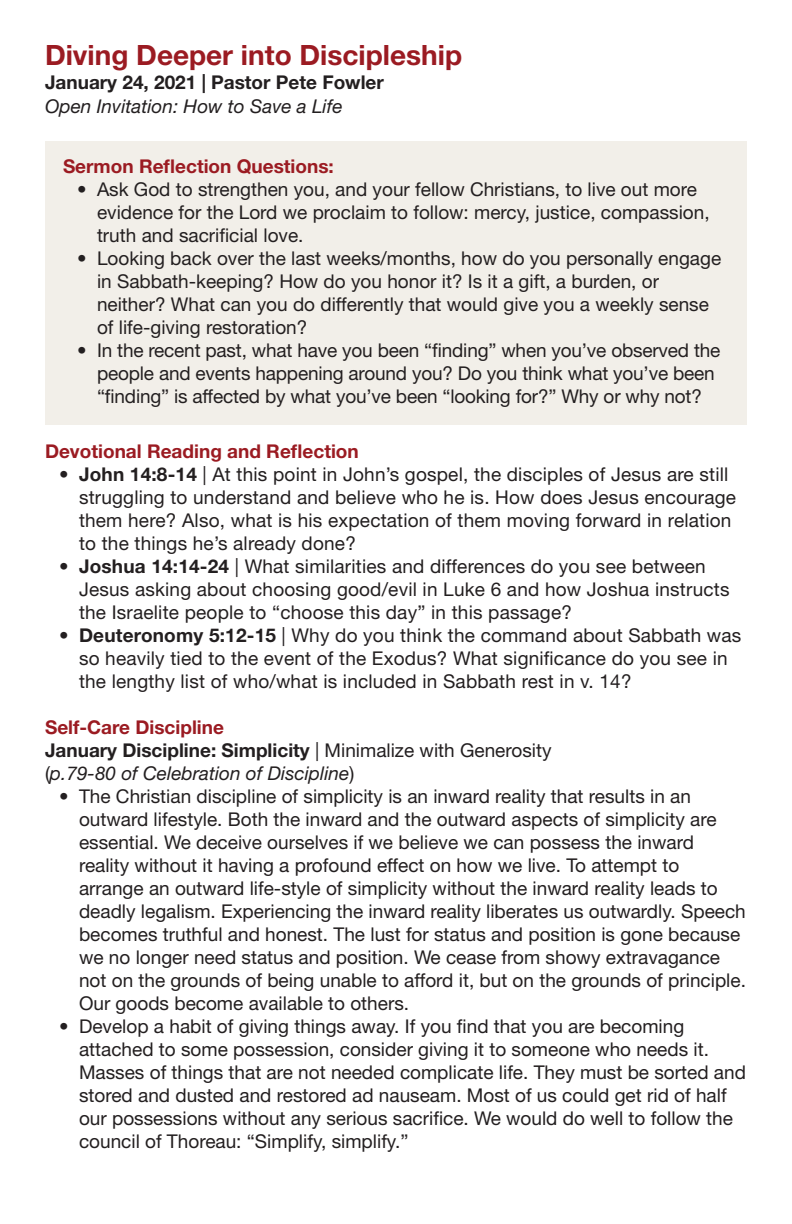
<style>
.page{position:relative;width:792px;height:1224px;background:#fff}
.page>*{position:absolute;margin:0;border:0;box-sizing:border-box;transform-origin:0 0}
.t1{font:700 28px "Helvetica Neue LT Std";color:#9b1b22}
.t2{font:19px/23px "Helvetica Neue LT Std";color:#231f20}
.t3{font:italic 19px/23px "Helvetica Neue LT Std";color:#231f20}
.t4{font:700 19px "Helvetica Neue LT Std";color:#9b1b22}
.t5{font:700 19px "Helvetica Neue LT Std";color:#231f20}
.s1{font-weight:700}
.s2{font-weight:700;font-style:normal;color:#9b1b22}
.s3{font-weight:700;font-style:normal}
.s4{font-style:normal}
</style>
<div class="page">
<div style="left:45px;top:141px;width:702px;height:283px;background:#f2efe9"></div>
<h1 class="t1" style="left:45px;top:38px;width:419px">Diving Deeper into Discipleship</h1>
<p class="t5" style="left:45px;top:70px;width:340px">January 24, 2021 | Pastor Pete Fowler</p>
<p class="t3" style="left:45px;top:94px;width:299px">Open Invitation: How to Save a Life</p>
<p class="t4" style="left:63px;top:154px;width:272px">Sermon Reflection Questions:</p>
<p class="t2" style="left:97px;top:177px;width:614px;text-indent:-20px">• Ask God to strengthen you, and your fellow Christians, to live out more evidence for the Lord we proclaim to follow: mercy, justice, compassion, truth and sacrificial love.</p>
<p class="t2" style="left:97px;top:246px;width:626px;text-indent:-20px">• Looking back over the last weeks/months, how do you personally engage in Sabbath-keeping? How do you honor it? Is it a gift, a burden, or neither? What can you do differently that would give you a weekly sense of life-giving restoration?</p>
<p class="t2" style="left:97px;top:338px;width:625px;text-indent:-20px">• In the recent past, what have you been “finding” when you’ve observed the people and events happening around you? Do you think what you’ve been “finding” is affected by what you’ve been “looking for?” Why or why not?</p>
<p class="t4" style="left:45px;top:439px;width:315px">Devotional Reading and Reflection</p>
<p class="t2" style="left:79px;top:462px;width:659px;text-indent:-20px"><span class="s1">• John 14:8-14</span> | At this point in John’s gospel, the disciples of Jesus are still struggling to understand and believe who he is. How does Jesus encourage them here? Also, what is his expectation of them moving forward in relation to the things he’s already done?</p>
<p class="t2" style="left:79px;top:555px;width:652px;text-indent:-20px"><span class="s1">• Joshua 14:14-24</span> | What similarities and differences do you see between<br>Jesus asking about choosing good/evil in Luke 6 and how Joshua instructs the Israelite people to “choose this day” in this passage?</p>
<p class="t2" style="left:79px;top:624px;width:664px;text-indent:-20px"><span class="s1">• Deuteronomy 5:12-15</span> | Why do you think the command about Sabbath was so heavily tied to the event of the Exodus? What significance do you see in the lengthy list of who/what is included in Sabbath rest in v. 14?</p>
<p class="t3" style="left:45px;top:716px;width:508px"><span class="s2">Self-Care Discipline<br></span><span class="s3">January Discipline: Simplicity</span> <span class="s4">| Minimalize with Generosity (</span>p.79-80 of Celebration of Discipline<span class="s4">)</span></p>
<p class="t2" style="left:79px;top:785px;width:668px;text-indent:-20px">• The Christian discipline of simplicity is an inward reality that results in an outward lifestyle. Both the inward and the outward aspects of simplicity are essential. We deceive ourselves if we believe we can possess the inward reality without it having a profound effect on how we live. To attempt to arrange an outward life-style of simplicity without the inward reality leads to deadly legalism. Experiencing the inward reality liberates us outwardly. Speech becomes truthful and honest. The lust for status and position is gone because we no longer need status and position. We cease from showy extravagance not on the grounds of being unable to afford it, but on the grounds of principle.<br>Our goods become available to others.</p>
<p class="t2" style="left:79px;top:1015px;width:668px;text-indent:-20px">• Develop a habit of giving things away. If you find that you are becoming attached to some possession, consider giving it to someone who needs it.<br>Masses of things that are not needed complicate life. They must be sorted and stored and dusted and restored ad nauseam. Most of us could get rid of half our possessions without any serious sacrifice. We would do well to follow the council of Thoreau: “Simplify, simplify.”</p>
</div>
